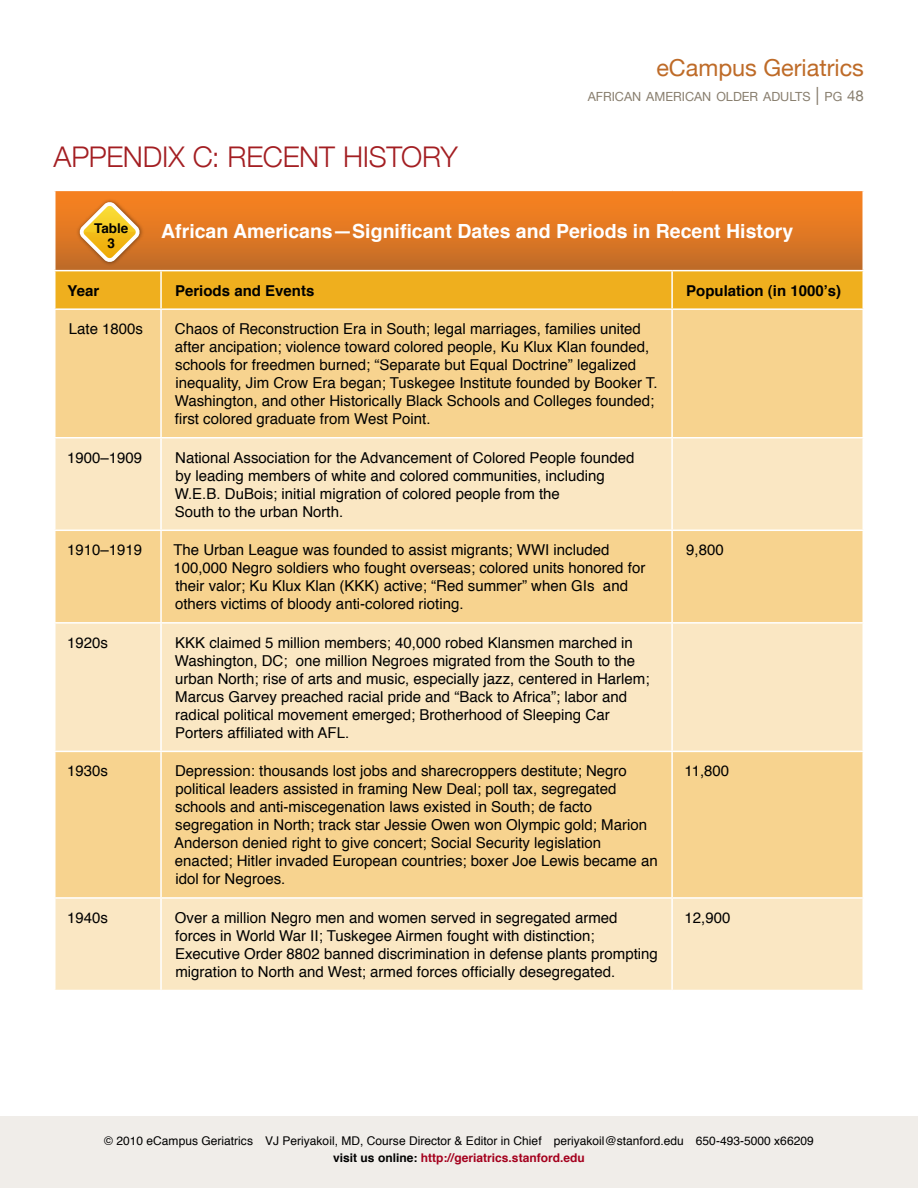
<style>
.page{position:relative;width:918px;height:1188px;background:#fff}
.page>*{position:absolute;margin:0;border:0;box-sizing:border-box;transform-origin:0 0}
.t1{font:300 28.5px "Helvetica Neue";color:#a31e22}
.t2{font:23.4px "Helvetica Neue";color:#be6b28}
.t3{font:700 19.5px "Helvetica";color:#fff}
.t4{font:15px/18px "Helvetica";color:#000}
.t5{font:700 15px "Helvetica";color:#000}
.t6{font:700 13.5px/15px "Helvetica";color:#000;text-align:center}
.t7{font:12.6px "Helvetica Neue";color:#887e6e}
.t8{font:12px/17.4px "Helvetica";color:#000;text-align:center}
.s1{font-size:18px}
.s2{font-size:15px}
.s3{font-weight:700}
.s4{font-weight:700;color:#a4001d}
</style>
<div class="page">
<div style="left:0;top:1116px;width:918px;height:72px;background:#f0ede9"></div>
<div style="left:55px;top:190px;width:808px;height:81px;background:linear-gradient(to bottom,#fd841f,#c16c28)"></div>
<div style="left:56px;top:271px;width:806px;height:37px;background:#efaf1e"></div>
<div style="left:56px;top:310px;width:806px;height:127px;background:#f7d38f"></div>
<svg style="left:56px;top:438px;width:806px;height:552px;background:#f8deac"></svg>
<hr style="left:54px;top:190px;width:107px;height:1px;background:#fff">
<hr style="left:54px;top:191px;width:2px;height:79px;background:#fff">
<hr style="left:161px;top:190px;width:511px;height:1px;background:#fff">
<hr style="left:672px;top:190px;width:192px;height:1px;background:#fff">
<hr style="left:862px;top:191px;width:2px;height:79px;background:#fff">
<hr style="left:54px;top:270px;width:107px;height:1px;background:#fff">
<hr style="left:161px;top:270px;width:511px;height:1px;background:#fff">
<hr style="left:160px;top:271px;width:2px;height:37px;background:#fff">
<hr style="left:672px;top:270px;width:192px;height:1px;background:#fff">
<hr style="left:671px;top:271px;width:2px;height:37px;background:#fff">
<hr style="left:160px;top:310px;width:2px;height:127px;background:#fff">
<hr style="left:671px;top:310px;width:2px;height:127px;background:#fff">
<hr style="left:160px;top:438px;width:2px;height:92px;background:#fff">
<hr style="left:671px;top:438px;width:2px;height:92px;background:#fff">
<hr style="left:54px;top:530px;width:107px;height:1px;background:#fff">
<hr style="left:161px;top:530px;width:511px;height:1px;background:#fff">
<hr style="left:160px;top:531px;width:2px;height:91px;background:#fff">
<hr style="left:672px;top:530px;width:192px;height:1px;background:#fff">
<hr style="left:671px;top:531px;width:2px;height:91px;background:#fff">
<hr style="left:54px;top:622px;width:107px;height:2px;background:#fff">
<hr style="left:161px;top:622px;width:511px;height:2px;background:#fff">
<hr style="left:160px;top:624px;width:2px;height:127px;background:#fff">
<hr style="left:672px;top:622px;width:192px;height:2px;background:#fff">
<hr style="left:671px;top:624px;width:2px;height:127px;background:#fff">
<hr style="left:54px;top:751px;width:107px;height:1px;background:#fff">
<hr style="left:161px;top:751px;width:511px;height:1px;background:#fff">
<hr style="left:160px;top:752px;width:2px;height:145px;background:#fff">
<hr style="left:672px;top:751px;width:192px;height:1px;background:#fff">
<hr style="left:671px;top:752px;width:2px;height:145px;background:#fff">
<hr style="left:54px;top:897px;width:107px;height:2px;background:#fff">
<hr style="left:161px;top:897px;width:511px;height:2px;background:#fff">
<hr style="left:160px;top:899px;width:2px;height:91px;background:#fff">
<hr style="left:672px;top:897px;width:192px;height:2px;background:#fff">
<hr style="left:671px;top:899px;width:2px;height:91px;background:#fff">
<img style="left:76px;top:197px;width:68px;height:70px">
<svg style="left:76px;top:198px;width:68px;height:66px;background:#e6a13e"></svg>
<h1 class="t1" style="left:54px;top:139px;width:18px">APPENDI</h1>
<h1 class="t1" style="left:168px;top:139px;width:78px">X C: RECENT</h1>
<h1 class="t1" style="left:343px;top:139px;width:17px">HISTOR</h1>
<h1 class="t1" style="left:441px;top:139px;width:19px">Y</h1>
<h2 class="t2" style="left:656px;top:54px;width:209px">eCampus Geriatrics</h2>
<p class="t7" style="left:588px;top:89px;width:278px">AFRICAN AMERICAN OLDER ADULTS <span class="s1">|</span> PG <span class="s2">48</span></p>
<p class="t6" style="left:94px;top:221px;width:36px">Table<br>3</p>
<h3 class="t3" style="left:161px;top:215px;width:634px">African Americans—Significant Dates and Periods in Recent History</h3>
<p class="t5" style="left:68px;top:278px;width:33px">Year</p>
<p class="t5" style="left:175px;top:278px;width:141px">Periods and Events</p>
<p class="t5" style="left:686px;top:278px;width:157px">Population (in 1000’s)</p>
<p class="t4" style="left:69px;top:320px;width:76px">Late 1800s</p>
<p class="t4" style="left:175px;top:320px;width:484px">Chaos of Reconstruction Era in South; legal marriages, families united after ancipation; violence toward colored people, Ku Klux Klan founded, schools for freedmen burned; “Separate but Equal Doctrine” legalized inequality, Jim Crow Era began; Tuskegee Institute founded by Booker T.<br>Washington, and other Historically Black Schools and Colleges founded; first colored graduate from West Point.</p>
<p class="t4" style="left:67px;top:449px;width:77px">1900–1909</p>
<p class="t4" style="left:175px;top:449px;width:461px">National Association for the Advancement of Colored People founded by leading members of white and colored communities, including W.E.B. DuBois; initial migration of colored people from the<br>South to the urban North.</p>
<p class="t4" style="left:67px;top:542px;width:77px">1910–1919</p>
<p class="t4" style="left:173px;top:542px;width:473px">The Urban League was founded to assist migrants; WWI included 100,000 Negro soldiers who fought overseas; colored units honored for their valor; Ku Klux Klan (KKK) active; “Red summer” when GIs and others victims of bloody anti-colored rioting.</p>
<p class="t4" style="left:686px;top:542px;width:39px">9,800</p>
<p class="t4" style="left:67px;top:634px;width:42px">1920s</p>
<p class="t4" style="left:175px;top:634px;width:476px">KKK claimed 5 million members; 40,000 robed Klansmen marched in Washington, DC; one million Negroes migrated from the South to the urban North; rise of arts and music, especially jazz, centered in Harlem; Marcus Garvey preached racial pride and “Back to Africa”; labor and radical political movement emerged; Brotherhood of Sleeping Car Porters affiliated with AFL.</p>
<p class="t4" style="left:67px;top:763px;width:42px">1930s</p>
<p class="t4" style="left:174px;top:763px;width:485px">Depression: thousands lost jobs and sharecroppers destitute; Negro political leaders assisted in framing New Deal; poll tax, segregated schools and anti-miscegenation laws existed in South; de facto segregation in North; track star Jessie Owen won Olympic gold; Marion Anderson denied right to give concert; Social Security legislation enacted; Hitler invaded European countries; boxer Joe Lewis became an idol for Negroes.</p>
<p class="t4" style="left:684px;top:763px;width:46px">11,800</p>
<p class="t4" style="left:67px;top:909px;width:42px">1940s</p>
<p class="t4" style="left:175px;top:909px;width:484px">Over a million Negro men and women served in segregated armed forces in World War II; Tuskegee Airmen fought with distinction; Executive Order 8802 banned discrimination in defense plants prompting migration to North and West; armed forces officially desegregated.</p>
<p class="t4" style="left:684px;top:909px;width:47px">12,900</p>
<p class="t8" style="left:104px;top:1132px;width:711px">© 2010 eCampus Geriatrics VJ Periyakoil, MD, Course Director &amp; Editor in Chief periyakoil@stanford.edu 650-493-5000 x66209 <span class="s3">visit us online:</span> <span class="s4">http://geriatrics.stanford.edu</span></p>
</div>
